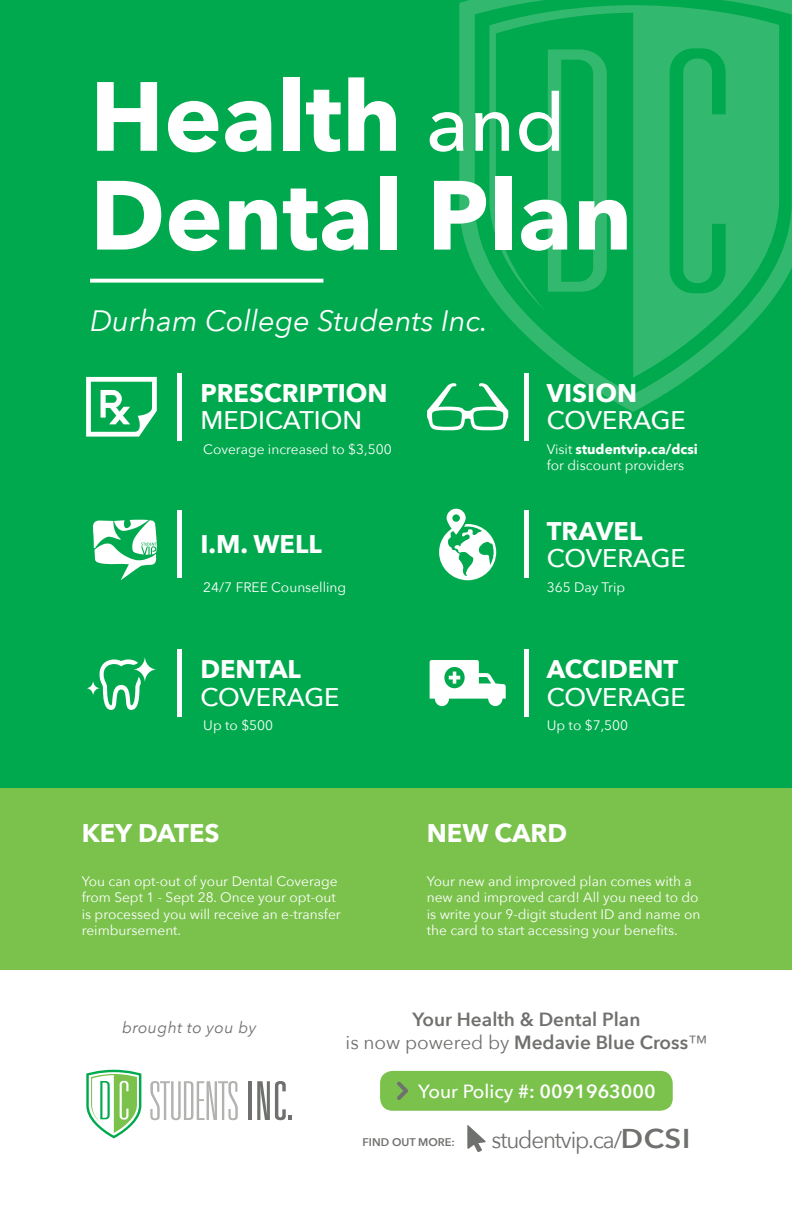
<style>
.page{position:relative;width:792px;height:1224px;background:#fff}
.page>*{position:absolute;margin:0;border:0;box-sizing:border-box;transform-origin:0 0}
.t1{font:700 97px "Avenir Next";color:#fff}
.Bullets{font:italic 29.4px "Avenir Next";color:#fff}
.t2{font:700 25.4px/27.4px "Avenir Next";color:#fff}
.t3{font:500 25.4px/27.4px "Avenir Next";color:#fff}
.t4{font:23.8px "Avenir Next";letter-spacing:-.05em;color:#6f716e;scale:.94 1}
.t5{font:600 19px "Avenir Next";color:#6f716e}
.t6{font:500 19px "Avenir Next";color:#fff}
.t7{font:italic 15.8px "Avenir Next";letter-spacing:.025em;color:#6f716e}
.t8{font:13.8px/16.4px "Avenir Next";color:#fff}
.t9{font:600 11.2px "Avenir Next";color:#6f716e}
.s1{font-weight:500;font-size:79.4px}
.s2{font-weight:500}
.s3{font-weight:700}
.s4{font-weight:400}
.s5{font-weight:600}
.s6{font-weight:600;font-size:27.2px}
</style>
<div class="page">
<div style="left:0;top:0;width:792px;height:789px;background:#00a94d"></div>
<svg style="left:459px;top:0;width:333px;height:412px"></svg>
<svg style="left:489px;top:5px;width:290px;height:373px"></svg>
<svg style="left:548px;top:49px;width:59px;height:243px"></svg>
<div style="left:0;top:789px;width:792px;height:181px;background:#7ac24c"></div>
<svg style="left:90px;top:279px;width:233px;height:4px"></svg>
<div style="left:380px;top:1071px;width:293px;height:40px;background:#7ac24c;border-radius:13px"></div>
<svg style="left:397px;top:1082px;width:11px;height:18px"></svg>
<svg style="left:467px;top:1125px;width:19px;height:27px"></svg>
<svg style="left:150px;top:1081px;width:88px;height:39px"></svg>
<hr style="left:249px;top:1081px;width:3px;height:39px;background:#6f716e">
<svg style="left:257px;top:1081px;width:35px;height:39px"></svg>
<svg style="left:86px;top:1070px;width:55px;height:68px"></svg>
<hr style="left:178px;top:650px;width:4px;height:67px;background:#fff">
<svg style="left:100px;top:659px;width:41px;height:51px"></svg>
<svg style="left:133px;top:656px;width:24px;height:27px"></svg>
<svg style="left:86px;top:680px;width:14px;height:16px"></svg>
<div style="left:524px;top:650px;width:5px;height:67px;background:#fff"></div>
<svg style="left:430px;top:660px;width:76px;height:46px"></svg>
<svg style="left:86px;top:377px;width:71px;height:60px"></svg>
<hr style="left:178px;top:373px;width:4px;height:67px;background:#fff">
<div style="left:524px;top:373px;width:5px;height:67px;background:#fff"></div>
<svg style="left:427px;top:382px;width:81px;height:49px"></svg>
<hr style="left:178px;top:511px;width:4px;height:67px;background:#fff">
<div style="left:524px;top:511px;width:5px;height:67px;background:#fff"></div>
<svg style="left:439px;top:509px;width:57px;height:71px"></svg>
<svg style="left:93px;top:520px;width:64px;height:60px"></svg>
<p class="t1" style="left:90px;top:33px;width:477px">Health <span class="s1">and</span></p>
<p class="t1" style="left:90px;top:132px;width:544px">Dental Plan</p>
<p class="Bullets" style="left:90px;top:296px;width:400px">Durham College Students Inc.</p>
<p class="t2" style="left:200px;top:379px;width:189px">PRESCRIPTION<br><span class="s2">MEDICATION</span></p>
<p class="t3" style="left:547px;top:379px;width:141px"><span class="s3">VISION<br></span>COVERAGE</p>
<p class="t8" style="left:203px;top:440px;width:190px">Coverage increased to $3,500</p>
<p class="t8" style="left:547px;top:440px;width:153px">Visit <span class="s3">studentvip.ca/dcsi </span>for discount providers</p>
<p class="t2" style="left:200px;top:531px;width:123px">I.M. WELL</p>
<p class="t3" style="left:547px;top:516px;width:141px"><span class="s3">TRAVEL<br></span>COVERAGE</p>
<p class="t8" style="left:203px;top:578px;width:144px">24/7 FREE Counselling</p>
<p class="t8" style="left:547px;top:578px;width:80px">365 Day Trip</p>
<p class="t3" style="left:200px;top:655px;width:141px"><span class="s3">DENTAL<br></span>COVERAGE</p>
<p class="t2" style="left:547px;top:655px;width:141px">ACCIDENT<br><span class="s2">COVERAGE</span></p>
<p class="t8" style="left:203px;top:717px;width:71px">Up to $500</p>
<p class="t8" style="left:547px;top:717px;width:83px">Up to $7,500</p>
<p class="t2" style="left:82px;top:819px;width:139px">KEY DATES</p>
<p class="t8" style="left:82px;top:872px;width:261px">You can opt-out of your Dental Coverage from Sept 1 - Sept 28. Once your opt-out is processed you will receive an e-transfer reimbursement.</p>
<p class="t2" style="left:427px;top:819px;width:142px">NEW CARD</p>
<p class="t8" style="left:427px;top:872px;width:275px">Your new and improved plan comes with a new and improved card! All you need to do is write your 9-digit student ID and name on the card to start accessing your benefits.</p>
<p class="t7" style="left:122px;top:1014px;width:136px">brought to you by</p>
<p class="t5" style="left:412px;top:1003px;width:230px">Your Health &amp; Dental Plan</p>
<p class="t5" style="left:346px;top:1026px;width:363px"><span class="s4">is now powered by</span> Medavie Blue Cross<span class="s4">™</span></p>
<p class="t6" style="left:418px;top:1075px;width:239px">Your Policy #<span class="s5">: 0091963000</span></p>
<p class="t9" style="left:363px;top:1132px;width:94px">FIND OUT MORE:</p>
<p class="t4" style="left:492px;top:1120px;width:213px">studentvip.ca/<span class="s6">DCSI</span></p>
</div>
